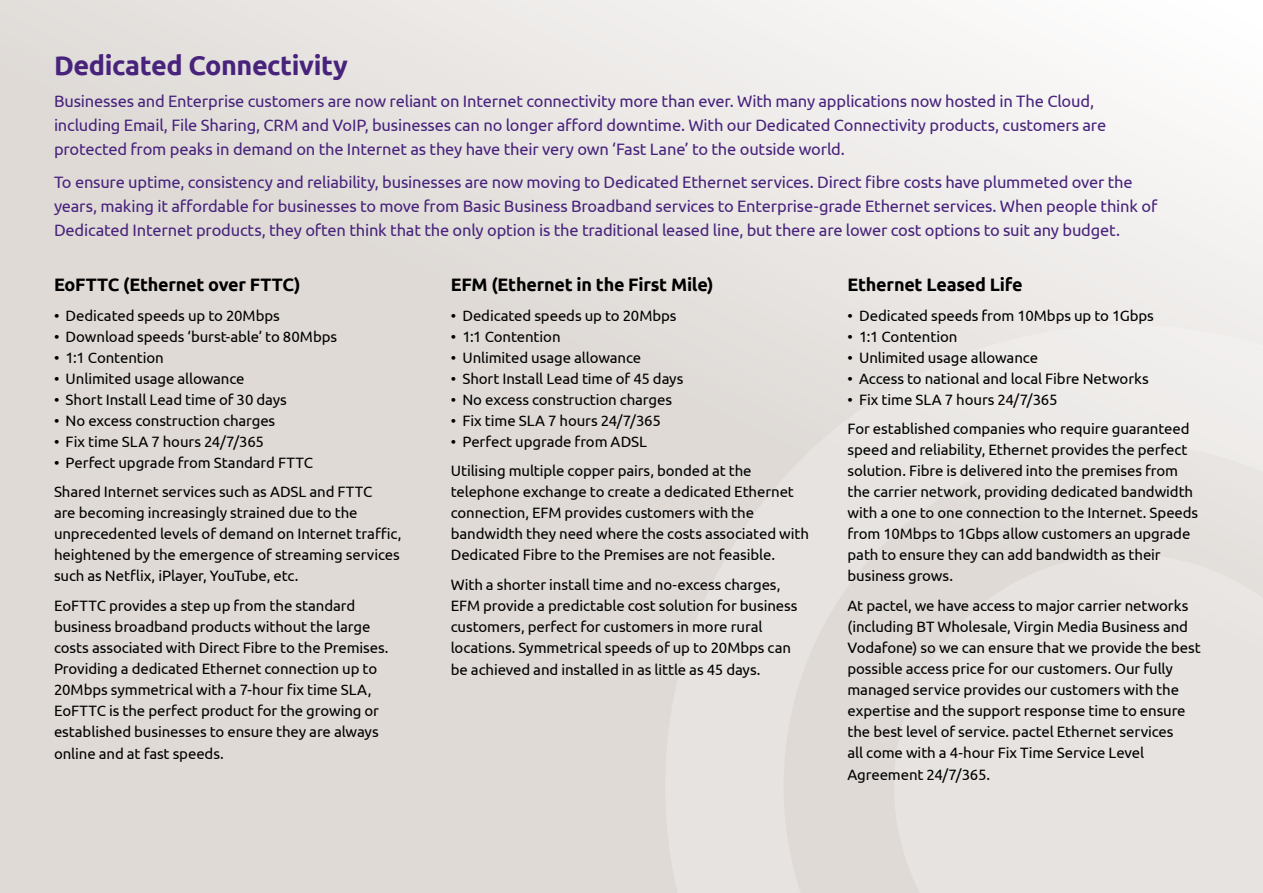
<style>
.page{position:relative;width:1263px;height:893px;background:#fff}
.page>*{position:absolute;margin:0;border:0;box-sizing:border-box;transform-origin:0 0}
.t1{font:700 27px "Ubuntu";letter-spacing:-.015em;color:#48237c}
.t2{font:700 18px "Ubuntu";letter-spacing:-.015em;color:#000}
.t3{font:16.5px/24px "Ubuntu";letter-spacing:-.01em;color:#48237c}
.t4{font:15px/21px "Ubuntu";letter-spacing:-.005em;color:#000}
</style>
<div class="page">
<div style="left:0;top:0;width:1263px;height:893px;background:linear-gradient(to right,#dad4d0,#f7f6f5)"></div>
<svg style="left:665px;top:325px;width:598px;height:568px;background:#e5e1de"></svg>
<svg style="left:894px;top:554px;width:369px;height:339px;background:#e5e2df"></svg>
<h1 class="t1" style="left:54px;top:49px;width:295px">Dedicated Connectivity</h1>
<p class="t3" style="left:54px;top:89px;width:1054px">Businesses and Enterprise customers are now reliant on Internet connectivity more than ever. With many applications now hosted in The Cloud, including Email, File Sharing, CRM and VoIP, businesses can no longer afford downtime. With our Dedicated Connectivity products, customers are protected from peaks in demand on the Internet as they have their very own ‘Fast Lane’ to the outside world.</p>
<p class="t3" style="left:54px;top:170px;width:1105px">To ensure uptime, consistency and reliability, businesses are now moving to Dedicated Ethernet services. Direct fibre costs have plummeted over the years, making it affordable for businesses to move from Basic Business Broadband services to Enterprise-grade Ethernet services. When people think of<br>Dedicated Internet products, they often think that the only option is the traditional leased line, but there are lower cost options to suit any budget.</p>
<p class="t2" style="left:847px;top:274px;width:177px">Ethernet Leased Life</p>
<p class="t4" style="left:847px;top:304px;width:308px">• Dedicated speeds from 10Mbps up to 1Gbps</p>
<p class="t4" style="left:847px;top:325px;width:111px">• 1:1 Contention</p>
<p class="t4" style="left:847px;top:346px;width:192px">• Unlimited usage allowance</p>
<p class="t4" style="left:847px;top:367px;width:303px">• Access to national and local Fibre Networks</p>
<p class="t4" style="left:847px;top:384px;width:344px;line-height:29.5px">• Fix time SLA 7 hours 24/7/365<br>For established companies who require guaranteed</p>
<p class="t4" style="left:847px;top:439px;width:352px">speed and reliability, Ethernet provides the perfect solution. Fibre is delivered into the premises from the carrier network, providing dedicated bandwidth with a one to one connection to the Internet. Speeds from 10Mbps to 1Gbps allow customers an upgrade path to ensure they can add bandwidth as their business grows.</p>
<p class="t4" style="left:847px;top:594px;width:355px">At pactel, we have access to major carrier networks (including BT Wholesale, Virgin Media Business and Vodafone) so we can ensure that we provide the best possible access price for our customers. Our fully managed service provides our customers with the expertise and the support response time to ensure the best level of service. pactel Ethernet services<br>all come with a 4-hour Fix Time Service Level</p>
<p class="t4" style="left:847px;top:764px;width:144px">Agreement 24/7/365.</p>
<p class="t2" style="left:54px;top:274px;width:248px">EoFTTC (Ethernet over FTTC)</p>
<p class="t4" style="left:54px;top:304px;width:227px">• Dedicated speeds up to 20Mbps</p>
<p class="t4" style="left:54px;top:325px;width:285px">• Download speeds ‘burst-able’ to 80Mbps</p>
<p class="t4" style="left:54px;top:346px;width:111px">• 1:1 Contention</p>
<p class="t4" style="left:54px;top:367px;width:192px">• Unlimited usage allowance</p>
<p class="t4" style="left:54px;top:388px;width:234px">• Short Install Lead time of 30 days</p>
<p class="t4" style="left:54px;top:409px;width:223px">• No excess construction charges</p>
<p class="t4" style="left:54px;top:430px;width:212px">• Fix time SLA 7 hours 24/7/365</p>
<p class="t4" style="left:54px;top:447px;width:320px;line-height:29.5px">• Perfect upgrade from Standard FTTC<br>Shared Internet services such as ADSL and FTTC</p>
<p class="t4" style="left:54px;top:502px;width:349px">are becoming increasingly strained due to the unprecedented levels of demand on Internet traffic, heightened by the emergence of streaming services such as Netflix, iPlayer, YouTube, etc.</p>
<p class="t4" style="left:54px;top:594px;width:336px">EoFTTC provides a step up from the standard business broadband products without the large costs associated with Direct Fibre to the Premises.<br>Providing a dedicated Ethernet connection up to 20Mbps symmetrical with a 7-hour fix time SLA, EoFTTC is the perfect product for the growing or established businesses to ensure they are always</p>
<p class="t4" style="left:54px;top:743px;width:171px">online and at fast speeds.</p>
<p class="t2" style="left:451px;top:274px;width:264px">EFM (Ethernet in the First Mile)</p>
<p class="t4" style="left:451px;top:304px;width:227px">• Dedicated speeds up to 20Mbps</p>
<p class="t4" style="left:451px;top:325px;width:111px">• 1:1 Contention</p>
<p class="t4" style="left:451px;top:346px;width:192px">• Unlimited usage allowance</p>
<p class="t4" style="left:451px;top:367px;width:234px">• Short Install Lead time of 45 days</p>
<p class="t4" style="left:451px;top:388px;width:223px">• No excess construction charges</p>
<p class="t4" style="left:451px;top:409px;width:212px">• Fix time SLA 7 hours 24/7/365</p>
<p class="t4" style="left:451px;top:426px;width:302px;line-height:29.5px">• Perfect upgrade from ADSL<br>Utilising multiple copper pairs, bonded at the</p>
<p class="t4" style="left:451px;top:481px;width:360px">telephone exchange to create a dedicated Ethernet connection, EFM provides customers with the bandwidth they need where the costs associated with Dedicated Fibre to the Premises are not feasible.</p>
<p class="t4" style="left:451px;top:573px;width:348px">With a shorter install time and no-excess charges, EFM provide a predictable cost solution for business customers, perfect for customers in more rural locations. Symmetrical speeds of up to 20Mbps can</p>
<p class="t4" style="left:451px;top:659px;width:311px">be achieved and installed in as little as 45 days.</p>
</div>
